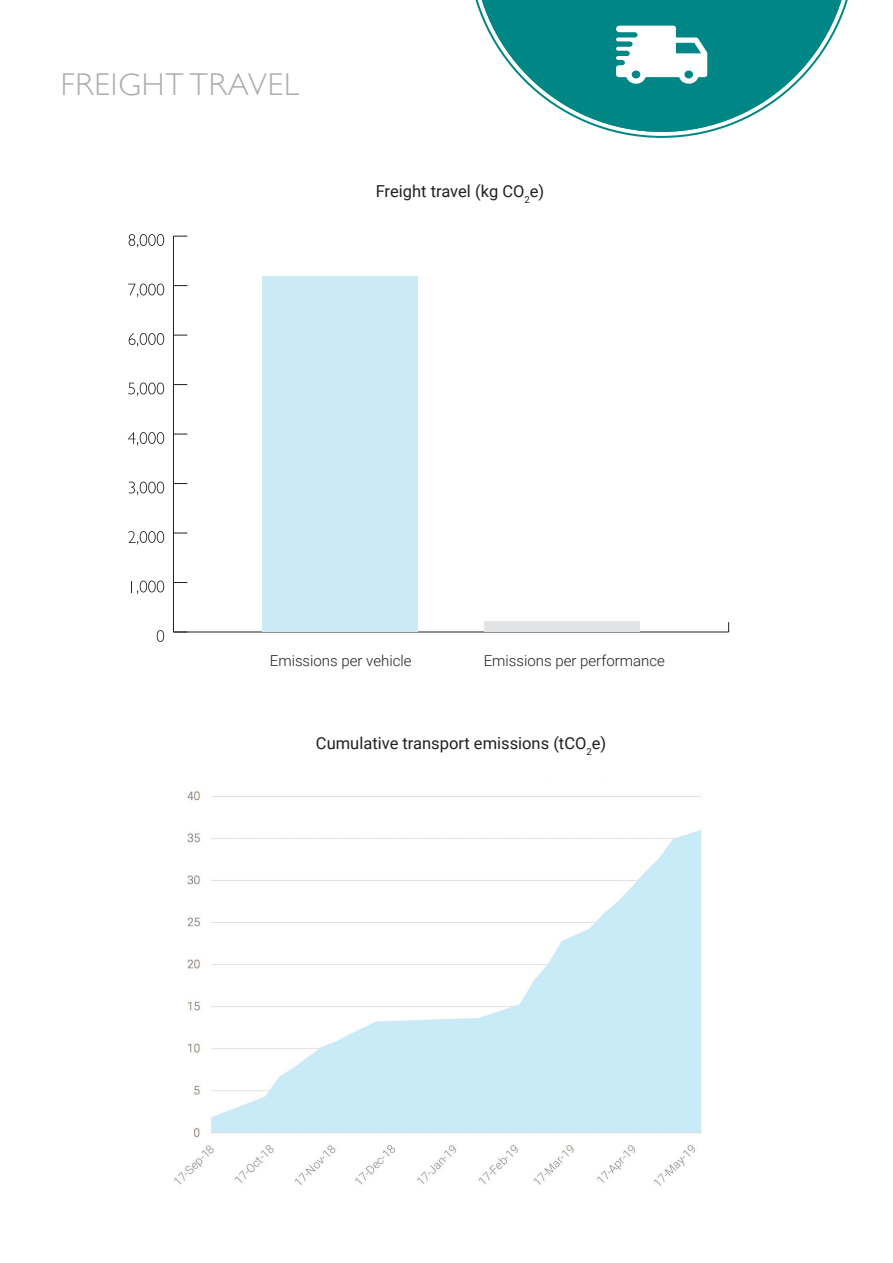
<style>
.page{position:relative;width:893px;height:1263px;background:#fff}
.page>*{position:absolute;margin:0;border:0;box-sizing:border-box;transform-origin:0 0}
.t1{font:300 31.5px "Gill Sans";letter-spacing:.03em;color:#aaacaf}
.t2{font:16.5px "Roboto";color:#231f20}
.t3{font:300 15px "Roboto";color:#231f20}
</style>
<div class="page">
<svg style="left:614px;top:132px;width:95px;height:6px"></svg>
<svg style="left:475px;top:0;width:373px;height:132px"></svg>
<svg style="left:616px;top:26px;width:91px;height:59px"></svg>
<hr style="left:173px;top:632px;width:556px;height:1px;background:#231f20">
<svg style="left:157px;top:630px;width:7px;height:12px"></svg>
<svg style="left:131px;top:580px;width:33px;height:14px"></svg>
<svg style="left:128px;top:531px;width:36px;height:14px"></svg>
<svg style="left:129px;top:481px;width:35px;height:14px"></svg>
<svg style="left:128px;top:432px;width:36px;height:14px"></svg>
<svg style="left:128px;top:382px;width:36px;height:14px"></svg>
<svg style="left:129px;top:333px;width:35px;height:14px"></svg>
<svg style="left:128px;top:283px;width:36px;height:14px"></svg>
<svg style="left:129px;top:234px;width:35px;height:14px"></svg>
<hr style="left:173px;top:236px;width:1px;height:396px;background:#231f20">
<svg style="left:173px;top:631px;width:14px;height:2px"></svg>
<svg style="left:174px;top:582px;width:13px;height:1px"></svg>
<svg style="left:174px;top:533px;width:13px;height:1px"></svg>
<svg style="left:174px;top:483px;width:13px;height:1px"></svg>
<svg style="left:174px;top:434px;width:13px;height:1px"></svg>
<svg style="left:174px;top:384px;width:13px;height:1px"></svg>
<svg style="left:174px;top:335px;width:13px;height:1px"></svg>
<svg style="left:174px;top:285px;width:13px;height:1px"></svg>
<svg style="left:174px;top:236px;width:13px;height:1px"></svg>
<div style="left:484px;top:621px;width:156px;height:11px;background:#e2e3e4"></div>
<div style="left:262px;top:276px;width:156px;height:356px;background:#caeaf5"></div>
<img style="left:173px;top:791px;width:529px;height:395px">
<p class="t1" style="left:61px;top:59px;width:240px">FREIGHT TRAVEL</p>
<p class="t2" style="left:376px;top:180px;width:170px">Freight travel (kg CO<sub>2</sub>e)</p>
<p class="t3" style="left:270px;top:650px;width:143px">Emissions per vehicle</p>
<p class="t3" style="left:484px;top:650px;width:183px">Emissions per performance</p>
<p class="t2" style="left:316px;top:732px;width:292px">Cumulative transport emissions (tCO<sub>2</sub>e)</p>
</div>
